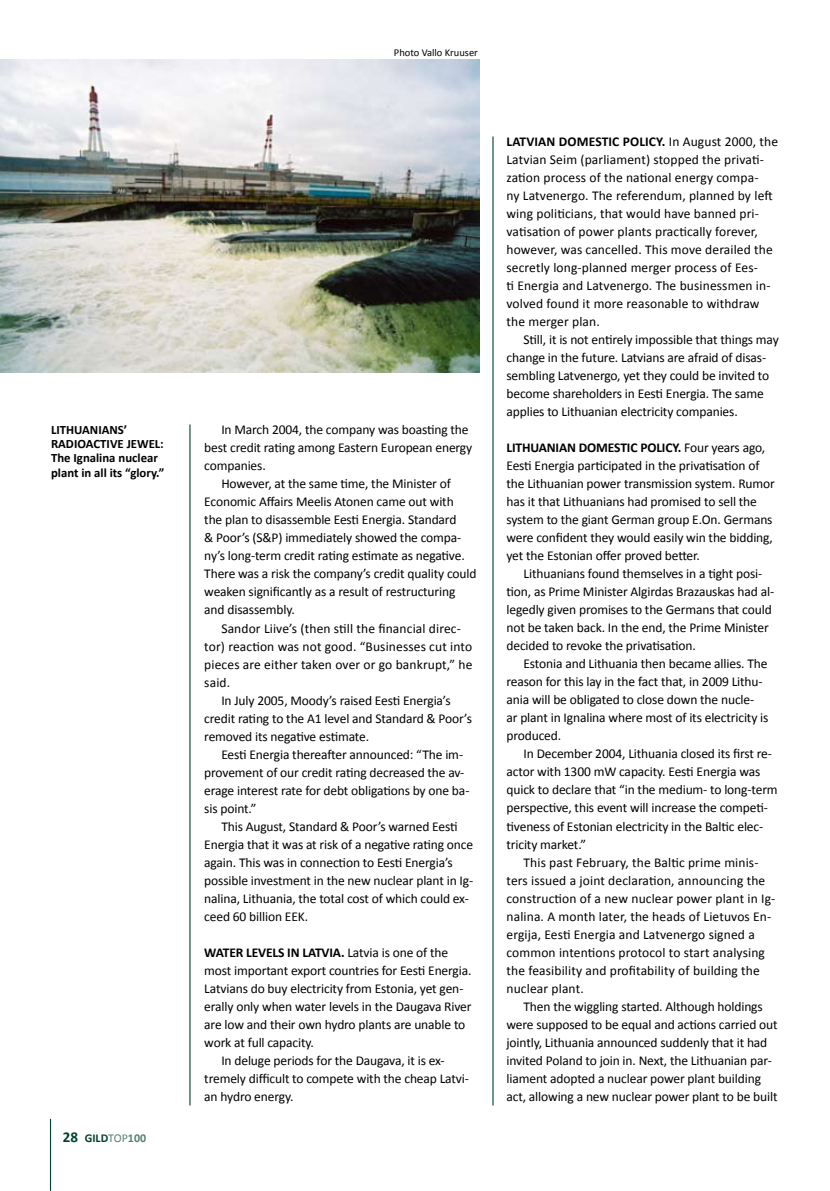
<style>
.page{position:relative;width:830px;height:1191px;background:#fff}
.page>*{position:absolute;margin:0;border:0;box-sizing:border-box;transform-origin:0 0}
.t1{font:13.5px/18px "Calibri";letter-spacing:-.01em;color:#000}
.t2{font:13.5px/18px "Calibri";letter-spacing:.01em;color:#000}
.t3{font:700 13.5px "Calibri";letter-spacing:-.01em;color:#000}
.t4{font:700 12.75px/14.2px "Calibri";color:#000}
.t5{font:700 12px "Calibri";color:#00432d}
.t6{font:10.5px "Calibri";color:#000}
.s1{font-size:15px}
.s2{font-weight:400;color:#588270}
.s3{color:#588270}
.s4{font-weight:400}
.s5{font-weight:700}
</style>
<div class="page">
<hr style="left:50px;top:1119px;width:1px;height:71px;background:#00432d">
<img style="left:0;top:60px;width:479px;height:313px">
<hr style="left:189px;top:425px;width:1px;height:680px;background:#00432d">
<hr style="left:492px;top:137px;width:1px;height:968px;background:#00432d">
<p class="t4" style="left:51px;top:422px;width:115px">LITHUANIANS’<br>RADIOACTIVE JEWEL:<br>The Ignalina nuclear plant in all its “glory.”</p>
<p class="t5" style="left:63px;top:1130px;width:85px"><span class="s1">28</span> GILD<span class="s2">TOP</span><span class="s3">100</span></p>
<p class="t6" style="left:394px;top:46px;width:85px">Photo Vallo Kruuser</p>
<p class="t1" style="left:221px;top:420px;width:249px">In March 2004, the company was boasting the</p>
<p class="t1" style="left:204px;top:438px;width:269px">best credit rating among Eastern European energy</p>
<p class="t1" style="left:204px;top:456px;width:63px">companies.</p>
<p class="t1" style="left:221px;top:474px;width:231px">However, at the same time, the Minister of</p>
<p class="t1" style="left:204px;top:492px;width:251px">Economic Affairs Meelis Atonen came out with</p>
<p class="t1" style="left:204px;top:510px;width:253px">the plan to disassemble Eesti Energia. Standard</p>
<p class="t1" style="left:204px;top:528px;width:258px">&amp; Poor’s (S&amp;P) immediately showed the compa-</p>
<p class="t1" style="left:204px;top:546px;width:262px">ny’s long-term credit rating estimate as negative.</p>
<p class="t1" style="left:204px;top:564px;width:273px">There was a risk the company’s credit quality could</p>
<p class="t1" style="left:204px;top:582px;width:252px">weaken significantly as a result of restructuring</p>
<p class="t1" style="left:204px;top:600px;width:92px">and disassembly.</p>
<p class="t2" style="left:221px;top:618px;width:241px">Sandor Liive’s (then still the financial direc-</p>
<p class="t2" style="left:204px;top:636px;width:269px">tor) reaction was not good. “Businesses cut into</p>
<p class="t2" style="left:204px;top:654px;width:269px">pieces are either taken over or go bankrupt,” he</p>
<p class="t1" style="left:204px;top:672px;width:27px">said.</p>
<p class="t1" style="left:221px;top:690px;width:231px">In July 2005, Moody’s raised Eesti Energia’s</p>
<p class="t1" style="left:204px;top:708px;width:269px">credit rating to the A1 level and Standard &amp; Poor’s</p>
<p class="t1" style="left:204px;top:726px;width:166px">removed its negative estimate.</p>
<p class="t1" style="left:221px;top:744px;width:243px">Eesti Energia thereafter announced: “The im-</p>
<p class="t1" style="left:204px;top:762px;width:261px">provement of our credit rating decreased the av-</p>
<p class="t1" style="left:204px;top:780px;width:266px">erage interest rate for debt obligations by one ba-</p>
<p class="t1" style="left:204px;top:798px;width:54px">sis point.”</p>
<p class="t1" style="left:221px;top:816px;width:237px">This August, Standard &amp; Poor’s warned Eesti</p>
<p class="t1" style="left:204px;top:834px;width:270px">Energia that it was at risk of a negative rating once</p>
<p class="t1" style="left:204px;top:852px;width:250px">again. This was in connection to Eesti Energia’s</p>
<p class="t1" style="left:204px;top:870px;width:270px">possible investment in the new nuclear plant in Ig-</p>
<p class="t1" style="left:204px;top:888px;width:266px">nalina, Lithuania, the total cost of which could ex-</p>
<p class="t1" style="left:204px;top:906px;width:105px">ceed 60 billion EEK.</p>
<p class="t3" style="left:204px;top:943px;width:245px">WATER LEVELS IN LATVIA. <span class="s4">Latvia is one of the</span></p>
<p class="t1" style="left:204px;top:960px;width:268px">most important export countries for Eesti Energia.</p>
<p class="t1" style="left:204px;top:978px;width:260px">Latvians do buy electricity from Estonia, yet gen-</p>
<p class="t1" style="left:204px;top:996px;width:269px">erally only when water levels in the Daugava River</p>
<p class="t1" style="left:204px;top:1014px;width:262px">are low and their own hydro plants are unable to</p>
<p class="t1" style="left:204px;top:1032px;width:111px">work at full capacity.</p>
<p class="t1" style="left:221px;top:1050px;width:225px">In deluge periods for the Daugava, it is ex-</p>
<p class="t1" style="left:204px;top:1068px;width:266px">tremely difficult to compete with the cheap Latvi-</p>
<p class="t1" style="left:204px;top:1086px;width:91px">an hydro energy.</p>
<p class="t2" style="left:506px;top:132px;width:273px"><span class="s5">LATVIAN DOMESTIC POLICY.</span> In August 2000, the Latvian Seim (parliament) stopped the privati&shy;zation process of the national energy compa-<br>ny Latvenergo. The referendum, planned by left wing politicians, that would have banned pri&shy;vatisation of power plants practically forever, however, was cancelled. This move derailed the secretly long-planned merger process of Ees-<br>ti Energia and Latvenergo. The businessmen in&shy;volved found it more reasonable to withdraw the merger plan.</p>
<p class="t1" style="left:506px;top:330px;width:274px;text-indent:17px">Still, it is not entirely impossible that things may change in the future. Latvians are afraid of disas&shy;sembling Latvenergo, yet they could be invited to become shareholders in Eesti Energia. The same applies to Lithuanian electricity companies.</p>
<p class="t1" style="left:506px;top:438px;width:270px"><span class="s5">LITHUANIAN DOMESTIC POLICY.</span> Four years ago, Eesti Energia participated in the privatisation of the Lithuanian power transmission system. Rumor has it that Lithuanians had promised to sell the system to the giant German group E.On. Germans were confident they would easily win the bidding, yet the Estonian offer proved better.</p>
<p class="t1" style="left:506px;top:564px;width:269px;text-indent:17px">Lithuanians found themselves in a tight posi&shy;tion, as Prime Minister Algirdas Brazauskas had al&shy;legedly given promises to the Germans that could not be taken back. In the end, the Prime Minister decided to revoke the privatisation.</p>
<p class="t1" style="left:506px;top:654px;width:263px;text-indent:17px">Estonia and Lithuania then became allies. The reason for this lay in the fact that, in 2009 Lithu&shy;ania will be obligated to close down the nucle&shy;ar plant in Ignalina where most of its electricity is produced.</p>
<p class="t1" style="left:506px;top:744px;width:272px;text-indent:17px">In December 2004, Lithuania closed its first re&shy;actor with 1300 mW capacity. Eesti Energia was quick to declare that “in the medium- to long-term perspective, this event will increase the competi&shy;tiveness of Estonian electricity in the Baltic elec&shy;tricity market.”</p>
<p class="t2" style="left:506px;top:852px;width:270px;text-indent:17px">This past February, the Baltic prime minis&shy;ters issued a joint declaration, announcing the construction of a new nuclear power plant in Ig&shy;nalina. A month later, the heads of Lietuvos En&shy;ergija, Eesti Energia and Latvenergo signed a common intentions protocol to start analysing the feasibility and profitability of building the nuclear plant.</p>
<p class="t1" style="left:506px;top:996px;width:272px;text-indent:17px">Then the wiggling started. Although holdings were supposed to be equal and actions carried out jointly, Lithuania announced suddenly that it had invited Poland to join in. Next, the Lithuanian par&shy;liament adopted a nuclear power plant building act, allowing a new nuclear power plant to be built</p>
</div>
